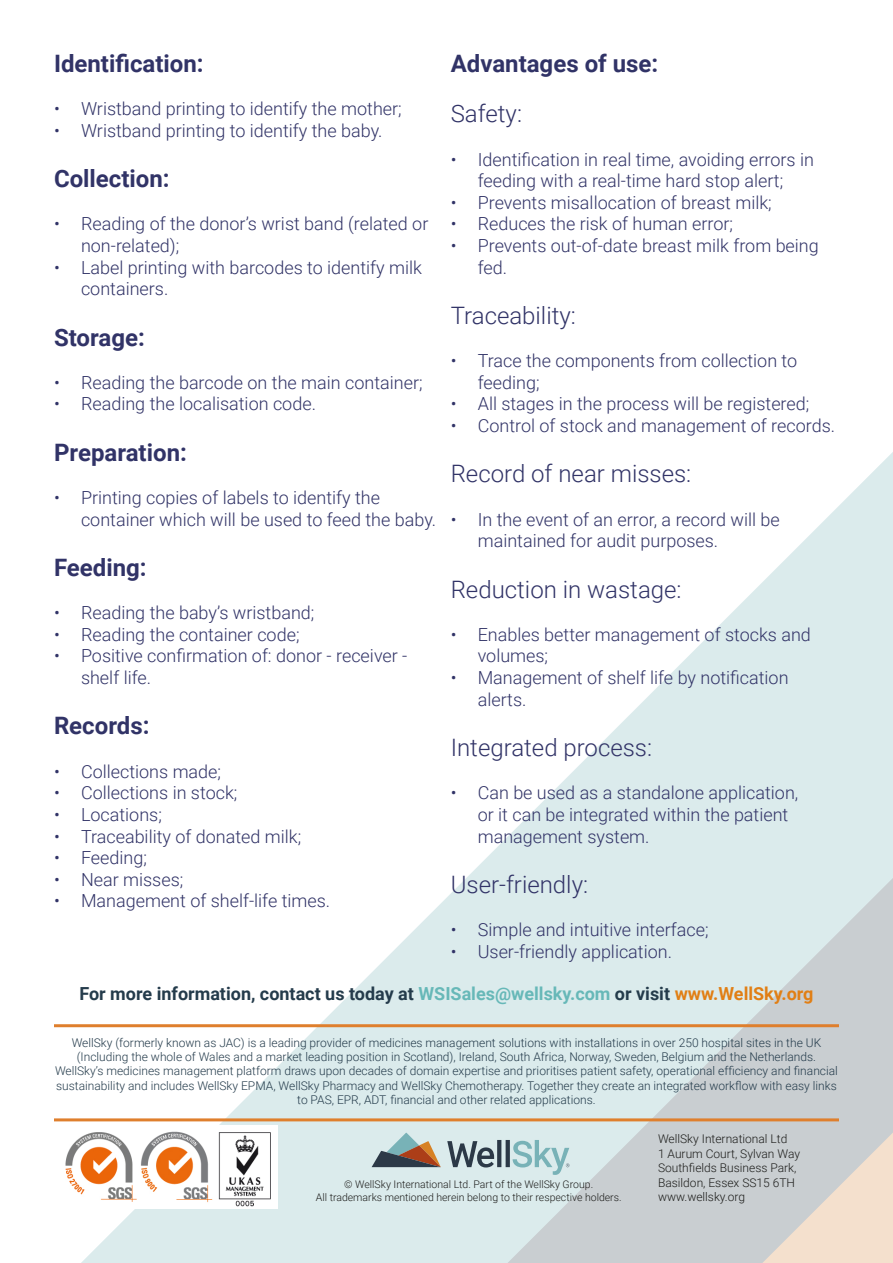
<style>
.page{position:relative;width:893px;height:1263px;background:#fff}
.page>*{position:absolute;margin:0;border:0;box-sizing:border-box;transform-origin:0 0}
.t1{font:300 24px "Roboto";color:#313367}
.t2{font:700 24px "Roboto";color:#313367}
.t3{font:300 18px/21.6px "Roboto";color:#313367}
.t4{font:700 18px "Roboto";color:#243b4b}
.t5{font:300 12px/14.4px "Roboto";color:#243b4b;text-align:center}
.t6{font:300 12px "Roboto";color:#1d1d1b}
.t7{font:300 10.5px "Roboto";color:#1d1d1b}
.s1{color:#67b8b8}
.s2{color:#e17f15}
</style>
<div class="page">
<svg style="left:54px;top:858px;width:433px;height:405px"></svg>
<svg style="left:487px;top:452px;width:406px;height:811px;fill:#dbebec"></svg>
<hr style="left:54px;top:1024px;width:785px;height:3px;background:#df7f2d">
<hr style="left:54px;top:1118px;width:785px;height:3px;background:#df7f2d">
<img style="left:58px;top:1125px;width:220px;height:83px">
<svg style="left:372px;top:1133px;width:69px;height:34px;background:#9c9993"></svg>
<svg style="left:447px;top:1140px;width:122px;height:35px;background:#aac0c4"></svg>
<p class="t2" style="left:54px;top:47px;width:151px">Identification:</p>
<p class="t3" style="left:54px;top:97px;width:349px">• Wristband printing to identify the mother;</p>
<p class="t3" style="left:54px;top:119px;width:330px">• Wristband printing to identify the baby.</p>
<p class="t2" style="left:54px;top:162px;width:117px">Collection:</p>
<p class="t3" style="left:81px;top:213px;width:349px;text-indent:-27px">• Reading of the donor’s wrist band (related or non-related);</p>
<p class="t3" style="left:81px;top:256px;width:342px;text-indent:-27px">• Label printing with barcodes to identify milk containers.</p>
<p class="t2" style="left:54px;top:320px;width:92px">Storage:</p>
<p class="t3" style="left:54px;top:371px;width:370px">• Reading the barcode on the main container;</p>
<p class="t3" style="left:54px;top:393px;width:263px">• Reading the localisation code.</p>
<p class="t2" style="left:54px;top:435px;width:134px">Preparation:</p>
<p class="t3" style="left:81px;top:486px;width:357px;text-indent:-27px">• Printing copies of labels to identify the container which will be used to feed the baby.</p>
<p class="t2" style="left:54px;top:551px;width:94px">Feeding:</p>
<p class="t3" style="left:54px;top:601px;width:262px">• Reading the baby’s wristband;</p>
<p class="t3" style="left:54px;top:623px;width:247px">• Reading the container code;</p>
<p class="t3" style="left:81px;top:645px;width:328px;text-indent:-27px">• Positive confirmation of: donor - receiver - shelf life.</p>
<p class="t2" style="left:54px;top:709px;width:97px">Records:</p>
<p class="t3" style="left:54px;top:760px;width:169px">• Collections made;</p>
<p class="t3" style="left:54px;top:781px;width:185px">• Collections in stock;</p>
<p class="t3" style="left:54px;top:803px;width:109px">• Locations;</p>
<p class="t3" style="left:54px;top:825px;width:249px">• Traceability of donated milk;</p>
<p class="t3" style="left:54px;top:846px;width:94px">• Feeding;</p>
<p class="t3" style="left:54px;top:868px;width:131px">• Near misses;</p>
<p class="t3" style="left:54px;top:889px;width:278px">• Management of shelf-life times.</p>
<p class="t2" style="left:451px;top:47px;width:209px">Advantages of use:</p>
<p class="t1" style="left:451px;top:97px;width:73px">Safety:</p>
<p class="t3" style="left:451px;top:148px;width:365px;text-align:center">• Identification in real time, avoiding errors in feeding with a real-time hard stop alert;</p>
<p class="t3" style="left:451px;top:191px;width:322px">• Prevents misallocation of breast milk;</p>
<p class="t3" style="left:451px;top:213px;width:284px">• Reduces the risk of human error;</p>
<p class="t3" style="left:478px;top:234px;width:343px;text-indent:-27px">• Prevents out-of-date breast milk from being fed.</p>
<p class="t1" style="left:451px;top:299px;width:127px">Traceability:</p>
<p class="t3" style="left:478px;top:349px;width:321px;text-indent:-27px">• Trace the components from collection to feeding;</p>
<p class="t3" style="left:451px;top:393px;width:360px">• All stages in the process will be registered;</p>
<p class="t3" style="left:451px;top:414px;width:386px">• Control of stock and management of records.</p>
<p class="t1" style="left:451px;top:457px;width:242px">Record of near misses:</p>
<p class="t3" style="left:478px;top:508px;width:304px;text-indent:-27px">• In the event of an error, a record will be maintained for audit purposes.</p>
<p class="t1" style="left:451px;top:572px;width:232px">Reduction in wastage:</p>
<p class="t3" style="left:478px;top:623px;width:335px;text-indent:-27px">• Enables better management of stocks and volumes;</p>
<p class="t3" style="left:478px;top:666px;width:312px;text-indent:-27px">• Management of shelf life by notification alerts.</p>
<p class="t1" style="left:451px;top:731px;width:203px">Integrated process:</p>
<p class="t3" style="left:478px;top:781px;width:322px;text-indent:-27px">• Can be used as a standalone application, or it can be integrated within the patient management system.</p>
<p class="t1" style="left:451px;top:867px;width:139px">User-friendly:</p>
<p class="t3" style="left:451px;top:918px;width:259px">• Simple and intuitive interface;</p>
<p class="t3" style="left:451px;top:940px;width:223px">• User-friendly application.</p>
<p class="t4" style="left:79px;top:981px;width:736px">For more information, contact us today at <span class="s1">WSISales@wellsky.com</span> or visit <span class="s2">www.WellSky.org</span></p>
<p class="t5" style="left:72px;top:1035px;width:751px">WellSky (formerly known as JAC) is a leading provider of medicines management solutions with installations in over 250 hospital sites in the UK</p>
<p class="t5" style="left:77px;top:1049px;width:741px">(Including the whole of Wales and a market leading position in Scotland), Ireland, South Africa, Norway, Sweden, Belgium and the Netherlands.</p>
<p class="t5" style="left:55px;top:1063px;width:784px">WellSky’s medicines management platform draws upon decades of domain expertise and prioritises patient safety, operational efficiency and financial sustainability and includes WellSky EPMA, WellSky Pharmacy and WellSky Chemotherapy. Together they create an integrated workflow with easy links to PAS, EPR, ADT, financial and other related applications.</p>
<p class="t6" style="left:658px;top:1131px;width:131px">WellSky International Ltd</p>
<p class="t6" style="left:658px;top:1145px;width:144px">1 Aurum Court, Sylvan Way</p>
<p class="t6" style="left:658px;top:1159px;width:140px">Southfields Business Park,</p>
<p class="t6" style="left:658px;top:1174px;width:139px">Basildon, Essex SS15 6TH</p>
<p class="t6" style="left:658px;top:1188px;width:89px">www.wellsky.org</p>
<p class="t7" style="left:344px;top:1177px;width:250px">© WellSky International Ltd. Part of the WellSky Group.</p>
<p class="t7" style="left:316px;top:1190px;width:307px">All trademarks mentioned herein belong to their respective holders.</p>
</div>
